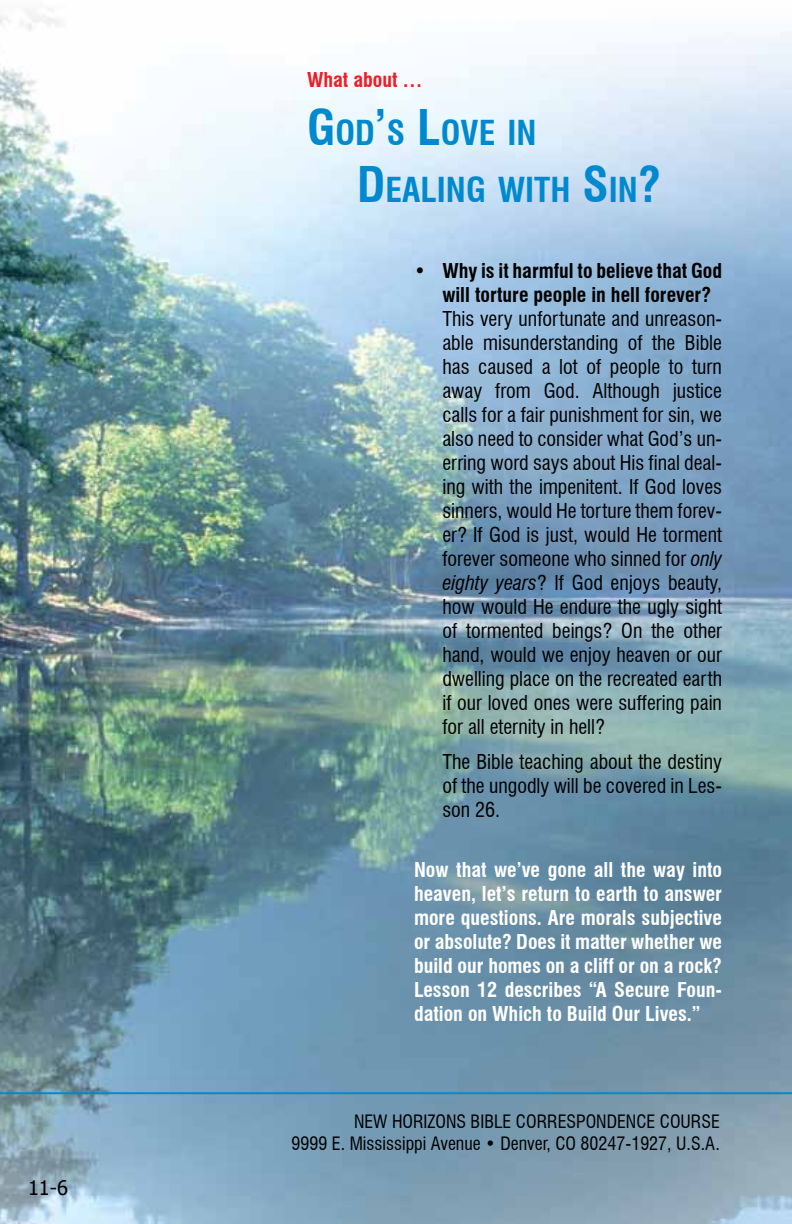
<style>
.page{position:relative;width:792px;height:1224px;background:#fff}
.page>*{position:absolute;margin:0;border:0;box-sizing:border-box;transform-origin:0 0}
.t1{font:700 condensed 33.6px/57.6px "Swiss 721 BT";color:#0089cf}
.t2{font:condensed 20px/24px "Swiss 721 BT";color:#000;text-align:justify}
.t3{font:700 condensed 20px/24px "Swiss 721 BT";color:#fff;text-align:justify}
.t4{font:700 condensed 20px/24px "Swiss 721 BT";color:#000}
.t5{font:700 condensed 20px "Swiss 721 BT";color:#ed1d24}
.t6{font:20px "Tahoma";color:#000}
.t7{font:condensed 18px/21.6px "Swiss 721 BT";color:#000;text-align:right}
.s1{font-size:48px}
.s2{font-style:italic}
</style>
<div class="page">
<img style="left:0;top:9px;width:792px;height:1215px">
<hr style="left:0;top:1092px;width:792px;height:2px;background:#0089cf">
<p class="t6" style="left:28px;top:1175px;width:42px">11-6</p>
<p class="t5" style="left:307px;top:68px;width:117px">What about …</p>
<h1 class="t1" style="left:357px;top:104px;width:306px;text-indent:-50px"><span class="s1">G</span>OD<span class="s1">’</span>S <span class="s1">L</span>OVE IN<br><span class="s1">D</span>EALING WITH <span class="s1">S</span>IN<span class="s1">?</span></h1>
<p class="t4" style="left:442px;top:259px;width:281px;text-indent:-28px">• Why is it harmful to believe that God will torture people in hell forever?</p>
<p class="t2" style="left:442px;top:307px;width:281px">This very unfortunate and unreason&shy;able misunderstanding of the Bible has caused a lot of people to turn away from God. Although justice calls for a fair punishment for sin, we also need to consider what God’s un&shy;erring word says about His final deal&shy;ing with the impenitent. If God loves sinners, would He torture them forev&shy;er? If God is just, would He torment forever someone who sinned for <span class="s2">only eighty years</span>? If God enjoys beauty, how would He endure the ugly sight of tormented beings? On the other hand, would we enjoy heaven or our dwelling place on the recreated earth if our loved ones were suffering pain for all eternity in hell?</p>
<p class="t2" style="left:442px;top:750px;width:281px">The Bible teaching about the destiny of the ungodly will be covered in Les&shy;son 26.</p>
<p class="t3" style="left:414px;top:857px;width:310px">Now that we’ve gone all the way into heaven, let’s return to earth to answer more questions. Are morals subjective or absolute? Does it matter whether we build our homes on a cliff or on a rock?<br>Lesson 12 describes “A Secure Foun&shy;dation on Which to Build Our Lives.”</p>
<p class="t7" style="left:292px;top:1111px;width:430px">NEW HORIZONS BIBLE CORRESPONDENCE COURSE<br>9999 E. Mississippi Avenue • Denver, CO 80247-1927, U.S.A.</p>
</div>
